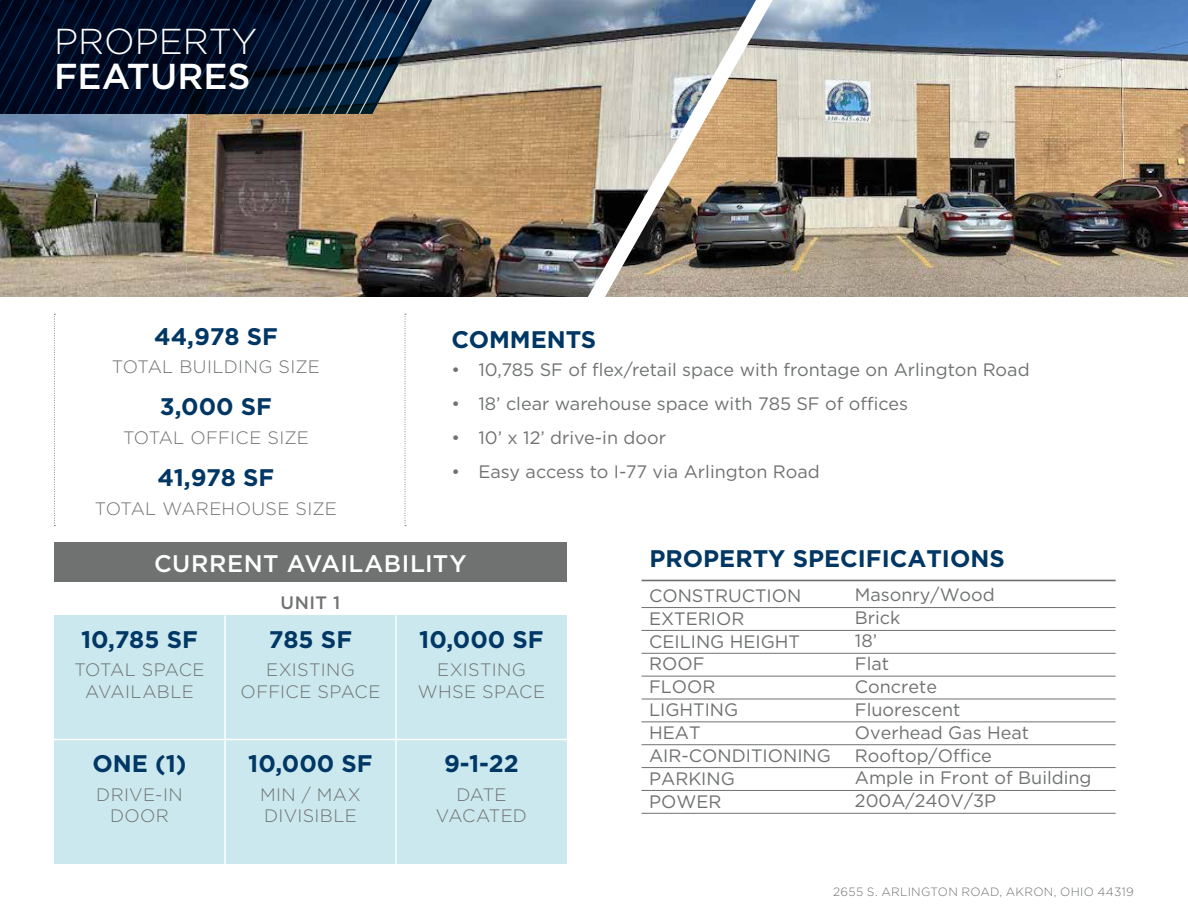
<style>
.page{position:relative;width:1188px;height:918px;background:#fff}
.page>*{position:absolute;margin:0;border:0;box-sizing:border-box;transform-origin:0 0}
.t1{font:300 36px "Gotham";color:#fff}
.t2{font:500 36px "Gotham";color:#fff}
.t3{font:700 24px "Gotham";color:#003764}
.t4{font:500 24px "Gotham";letter-spacing:.025em;color:#fff}
.t5{font:18px/23px "Gotham";color:#6f7171}
.t6{font:18px "Gotham";color:#6f7271}
.t7{font:300 18px/21.6px "Gotham";letter-spacing:.02em;color:#6f7271;text-align:center}
.t8{font:300 18px/21.6px "Gotham";letter-spacing:-.02em;color:#6f7271;text-align:center}
.t9{font:500 18px "Gotham";color:#6f7271}
.t10{font:300 12px "Gotham";letter-spacing:.025em;color:#6f7271}
</style>
<div class="page">
<img style="left:0;top:0;width:605px;height:297px">
<img style="left:605px;top:0;width:583px;height:297px">
<div style="left:54px;top:542px;width:513px;height:40px;background:#6f7271"></div>
<svg style="left:405px;top:314px;width:1px;height:212px"></svg>
<svg style="left:54px;top:314px;width:1px;height:212px"></svg>
<div style="left:54px;top:615px;width:513px;height:249px;background:#cbe8ee"></div>
<hr style="left:224px;top:740px;width:2px;height:124px;background:#fff">
<hr style="left:395px;top:740px;width:2px;height:124px;background:#fff">
<hr style="left:224px;top:615px;width:2px;height:124px;background:#fff">
<hr style="left:395px;top:615px;width:2px;height:124px;background:#fff">
<hr style="left:54px;top:739px;width:171px;height:1px;background:#fff">
<hr style="left:225px;top:739px;width:171px;height:1px;background:#fff">
<hr style="left:396px;top:739px;width:171px;height:1px;background:#fff">
<svg style="left:0;top:0;width:441px;height:114px"></svg>
<hr style="left:642px;top:580px;width:474px;height:1px;background:#6f7171">
<hr style="left:642px;top:607px;width:474px;height:1px;background:#6f7171">
<hr style="left:642px;top:630px;width:474px;height:1px;background:#6f7171">
<hr style="left:642px;top:653px;width:474px;height:1px;background:#6f7171">
<hr style="left:642px;top:676px;width:474px;height:1px;background:#6f7171">
<hr style="left:642px;top:699px;width:474px;height:1px;background:#6f7171">
<hr style="left:642px;top:721px;width:474px;height:1px;background:#6f7171">
<hr style="left:642px;top:744px;width:474px;height:1px;background:#6f7171">
<hr style="left:642px;top:767px;width:474px;height:1px;background:#6f7171">
<hr style="left:642px;top:790px;width:474px;height:1px;background:#6f7171">
<hr style="left:642px;top:813px;width:474px;height:1px;background:#6f7171">
<h1 class="t1" style="left:54px;top:19px;width:205px">PROPERTY</h1>
<h1 class="t2" style="left:54px;top:53px;width:198px">FEATURES</h1>
<h2 class="t3" style="left:154px;top:320px;width:125px">44,978 SF</h2>
<p class="t7" style="left:112px;top:355px;width:210px">TOTAL BUILDING SIZE</p>
<h2 class="t3" style="left:160px;top:391px;width:114px">3,000 SF</h2>
<p class="t7" style="left:123px;top:426px;width:187px">TOTAL OFFICE SIZE</p>
<h2 class="t3" style="left:158px;top:462px;width:118px">41,978 SF</h2>
<p class="t7" style="left:95px;top:497px;width:244px">TOTAL WAREHOUSE SIZE</p>
<h2 class="t3" style="left:451px;top:323px;width:146px">COMMENTS</h2>
<p class="t6" style="left:451px;top:359px;width:580px">• 10,785 SF of flex/retail space with frontage on Arlington Road</p>
<p class="t6" style="left:451px;top:392px;width:458px">• 18’ clear warehouse space with 785 SF of offices</p>
<p class="t6" style="left:451px;top:426px;width:216px">• 10’ x 12’ drive-in door</p>
<p class="t6" style="left:451px;top:460px;width:370px">• Easy access to I-77 via Arlington Road</p>
<h2 class="t4" style="left:154px;top:548px;width:314px">CURRENT AVAILABILITY</h2>
<p class="t9" style="left:281px;top:591px;width:61px">UNIT 1</p>
<h2 class="t3" style="left:81px;top:623px;width:118px">10,785 SF</h2>
<p class="t7" style="left:74px;top:658px;width:132px">TOTAL SPACE<br>AVAILABLE</p>
<h2 class="t3" style="left:419px;top:623px;width:126px">10,000 SF</h2>
<p class="t7" style="left:418px;top:658px;width:129px">EXISTING<br>WHSE SPACE</p>
<h2 class="t3" style="left:269px;top:623px;width:85px">785 SF</h2>
<p class="t7" style="left:241px;top:658px;width:141px">EXISTING<br>OFFICE SPACE</p>
<h2 class="t3" style="left:92px;top:748px;width:96px">ONE (1)</h2>
<p class="t7" style="left:96px;top:783px;width:88px">DRIVE-IN<br>DOOR</p>
<h2 class="t3" style="left:248px;top:748px;width:126px">10,000 SF</h2>
<p class="t7" style="left:260px;top:783px;width:102px;text-align:left">MIN / MAX<br>DIVISIBLE</p>
<h2 class="t3" style="left:444px;top:748px;width:76px">9-1-22</h2>
<p class="t8" style="left:436px;top:783px;width:93px">DATE<br>VACATED</p>
<h2 class="t3" style="left:649px;top:542px;width:357px">PROPERTY SPECIFICATIONS</h2>
<p class="t5" style="left:649px;top:584px;width:183px">CONSTRUCTION<br>EXTERIOR<br>CEILING HEIGHT<br>ROOF<br>FLOOR<br>LIGHTING<br>HEAT<br>AIR-CONDITIONING<br>PARKING<br>POWER</p>
<p class="t5" style="left:855px;top:583px;width:238px">Masonry/Wood<br>Brick<br>18’<br>Flat<br>Concrete<br>Fluorescent<br>Overhead Gas Heat<br>Rooftop/Office<br>Ample in Front of Building<br>200A/240V/3P</p>
<p class="t10" style="left:833px;top:884px;width:302px">2655 S. ARLINGTON ROAD, AKRON, OHIO 44319</p>
</div>
